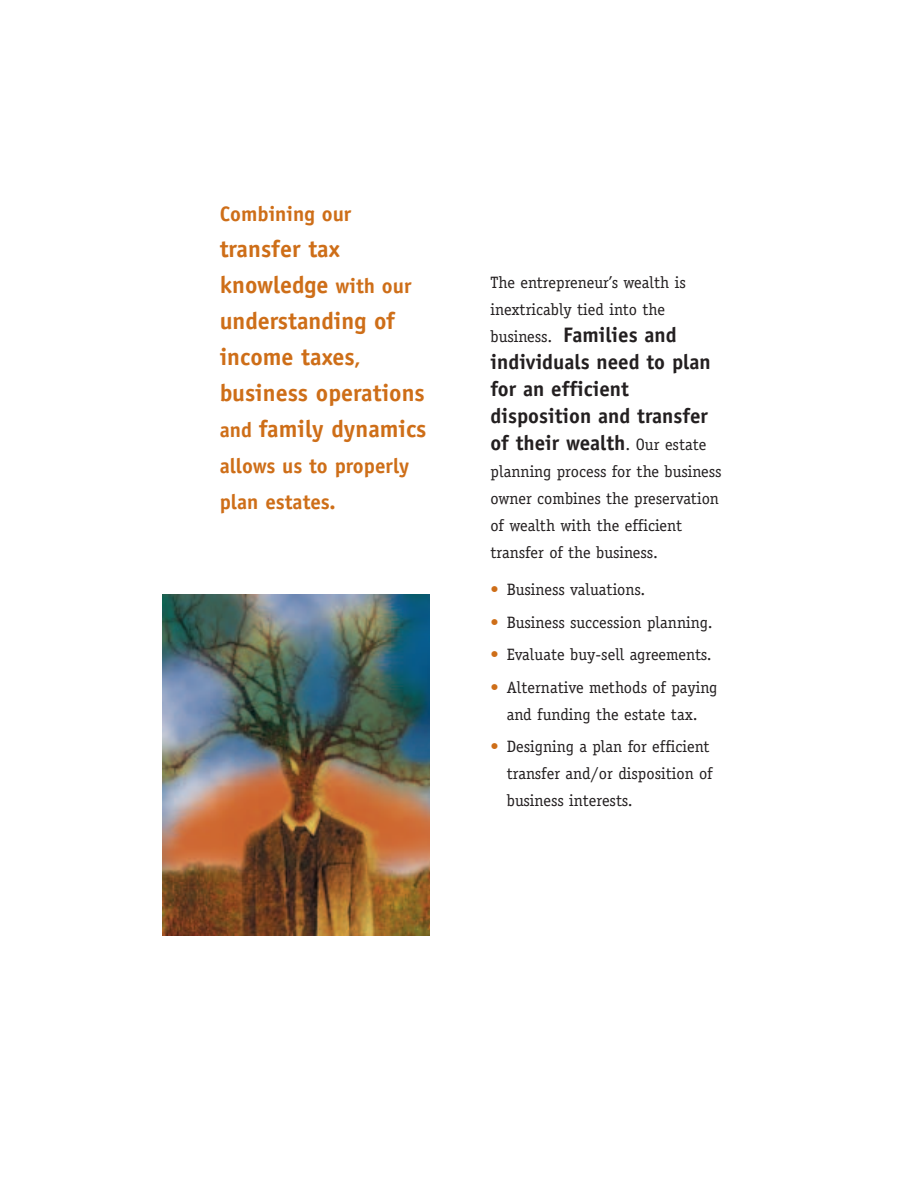
<style>
.page{position:relative;width:918px;height:1188px;background:#fff}
.page>*{position:absolute;margin:0;border:0;box-sizing:border-box;transform-origin:0 0}
.t1{font:700 24px/36px "Officina Sans";color:#ce6e18}
.t2{font:700 21px/27px "Officina Sans";color:#231f20}
.t3{font:700 21px/36px "Officina Sans";color:#ce6e18}
.t4{font:16.5px/27px "Officina Serif";color:#231f20}
.s1{font-size:21px}
.s2{font-family:"Officina Serif";font-weight:400;font-size:16.5px}
.s3{color:#ce6e18}
</style>
<div class="page">
<img style="left:163px;top:595px;width:267px;height:340px">
<p class="t3" style="left:220px;top:197px;width:133px">Combining our</p>
<h1 class="t1" style="left:220px;top:232px;width:208px">transfer tax knowledge <span class="s1">with our </span>understanding of income taxes<span class="s1">, </span>business operations <span class="s1">and</span> family dynamics</h1>
<p class="t3" style="left:220px;top:449px;width:191px">allows us to properly plan estates.</p>
<p class="t4" style="left:491px;top:270px;width:197px">The entrepreneur’s wealth is inextricably tied into the</p>
<p class="t2" style="left:491px;top:323px;width:222px"><span class="s2">business.</span> Families and individuals need to plan for an efficient disposition and transfer of their wealth<span class="s2">. Our estate</span></p>
<p class="t4" style="left:491px;top:459px;width:233px">planning process for the business owner combines the preservation of wealth with the efficient transfer of the business.</p>
<p class="t4" style="left:491px;top:578px;width:156px"><span class="s3">•</span> Business valuations.</p>
<p class="t4" style="left:491px;top:610px;width:224px"><span class="s3">•</span> Business succession planning.</p>
<p class="t4" style="left:491px;top:642px;width:223px"><span class="s3">•</span> Evaluate buy-sell agreements.</p>
<p class="t4" style="left:491px;top:675px;width:228px;text-align:center"><span class="s3">•</span> Alternative methods of paying and funding the estate tax.</p>
<p class="t4" style="left:507px;top:734px;width:207px;text-indent:-16px"><span class="s3">•</span> Designing a plan for efficient transfer and/or disposition of business interests.</p>
</div>
